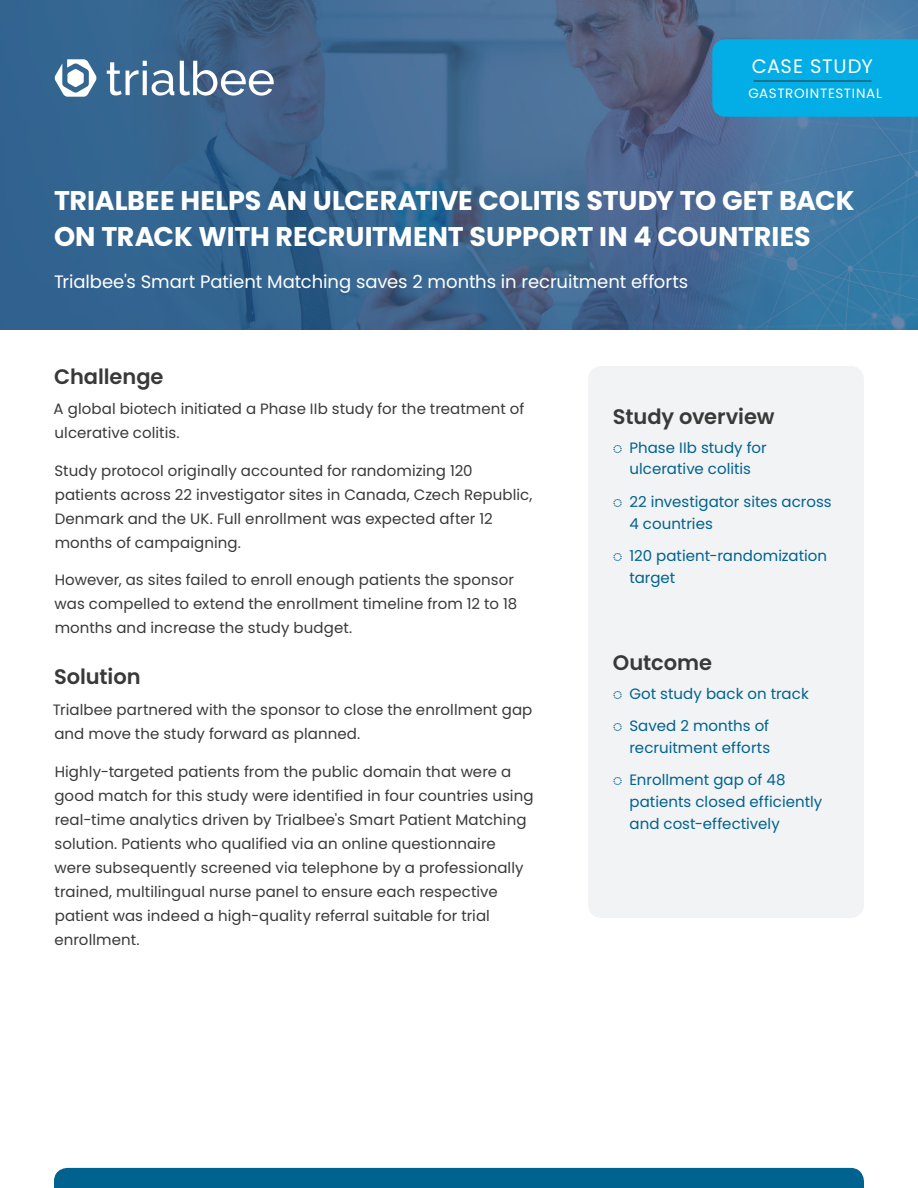
<style>
.page{position:relative;width:918px;height:1188px;background:#fff}
.page>*{position:absolute;margin:0;border:0;box-sizing:border-box;transform-origin:0 0}
.t1{font:700 27px/36px "Poppins";letter-spacing:-.005em;color:#fff}
.Sidebar_Header{font:600 21px "Poppins";letter-spacing:-.005em;color:#383938}
.Category_Title{font:19.5px "Poppins";letter-spacing:.03em;color:#fff}
.Synopsis{font:18px "Poppins";letter-spacing:-.005em;color:#fff}
.Body_Paragraph{font:15px/24px "Poppins";letter-spacing:.005em;color:#383938}
.t2{font:15px/21.8px "Poppins";letter-spacing:.005em;color:#00628e}
.Category_Title-2{font:13.5px "Poppins";letter-spacing:.05em;color:#fff}
</style>
<div class="page">
<div style="left:588px;top:366px;width:276px;height:552px;background:#f2f3f4;border-radius:14px"></div>
<div style="left:54px;top:1168px;width:810px;height:20px;background:#00628e"></div>
<img style="left:0;top:0;width:918px;height:330px">
<div style="left:712px;top:39px;width:206px;height:78px;background:#03ade5"></div>
<svg style="left:55px;top:59px;width:42px;height:38px"></svg>
<svg style="left:107px;top:61px;width:167px;height:35px"></svg>
<hr style="left:754px;top:81px;width:118px;height:1px;background:#383938">
<p class="Category_Title" style="left:752px;top:55px;width:123px">CASE STUDY</p>
<p class="Category_Title-2" style="left:748px;top:86px;width:135px">GASTROINTESTINAL</p>
<p class="t1" style="left:54px;top:183px;width:802px">TRIALBEE HELPS AN ULCERATIVE COLITIS STUDY TO GET BACK<br>ON TRACK WITH RECRUITMENT SUPPORT IN 4 COUNTRIES</p>
<p class="Synopsis" style="left:54px;top:271px;width:636px">Trialbee's Smart Patient Matching saves 2 months in recruitment efforts</p>
<p class="Sidebar_Header" style="left:54px;top:364px;width:111px">Challenge</p>
<p class="Body_Paragraph" style="left:54px;top:397px;width:472px">A global biotech initiated a Phase IIb study for the treatment of ulcerative colitis.</p>
<p class="Body_Paragraph" style="left:54px;top:459px;width:480px">Study protocol originally accounted for randomizing 120 patients across 22 investigator sites in Canada, Czech Republic, Denmark and the UK. Full enrollment was expected after 12 months of campaigning.</p>
<p class="Body_Paragraph" style="left:55px;top:568px;width:464px">However, as sites failed to enroll enough patients the sponsor was compelled to extend the enrollment timeline from 12 to 18 months and increase the study budget.</p>
<p class="Sidebar_Header" style="left:54px;top:665px;width:88px">Solution</p>
<p class="Body_Paragraph" style="left:53px;top:698px;width:481px">Trialbee partnered with the sponsor to close the enrollment gap and move the study forward as planned.</p>
<p class="Body_Paragraph" style="left:54px;top:759px;width:481px">Highly-targeted patients from the public domain that were a good match for this study were identified in four countries using real‑time analytics driven by Trialbee's Smart Patient Matching solution. Patients who qualified via an online questionnaire were subsequently screened via telephone by a professionally trained, multilingual nurse panel to ensure each respective patient was indeed a high-quality referral suitable for trial enrollment.</p>
<p class="Sidebar_Header" style="left:613px;top:405px;width:163px">Study overview</p>
<p class="t2" style="left:613px;top:436px;width:155px;text-align:center">◌ Phase IIb study for ulcerative colitis</p>
<p class="t2" style="left:629px;top:491px;width:204px;text-indent:-16px">◌ 22 investigator sites across<br>4 countries</p>
<p class="t2" style="left:629px;top:545px;width:199px;text-indent:-16px">◌ 120 patient-randomization target</p>
<p class="Sidebar_Header" style="left:613px;top:651px;width:101px">Outcome</p>
<p class="t2" style="left:613px;top:682px;width:197px">◌ Got study back on track</p>
<p class="t2" style="left:613px;top:715px;width:159px;text-align:right">◌ Saved 2 months of recruitment efforts</p>
<p class="t2" style="left:629px;top:769px;width:194px;text-indent:-16px">◌ Enrollment gap of 48 patients closed efficiently and cost-effectively</p>
</div>
